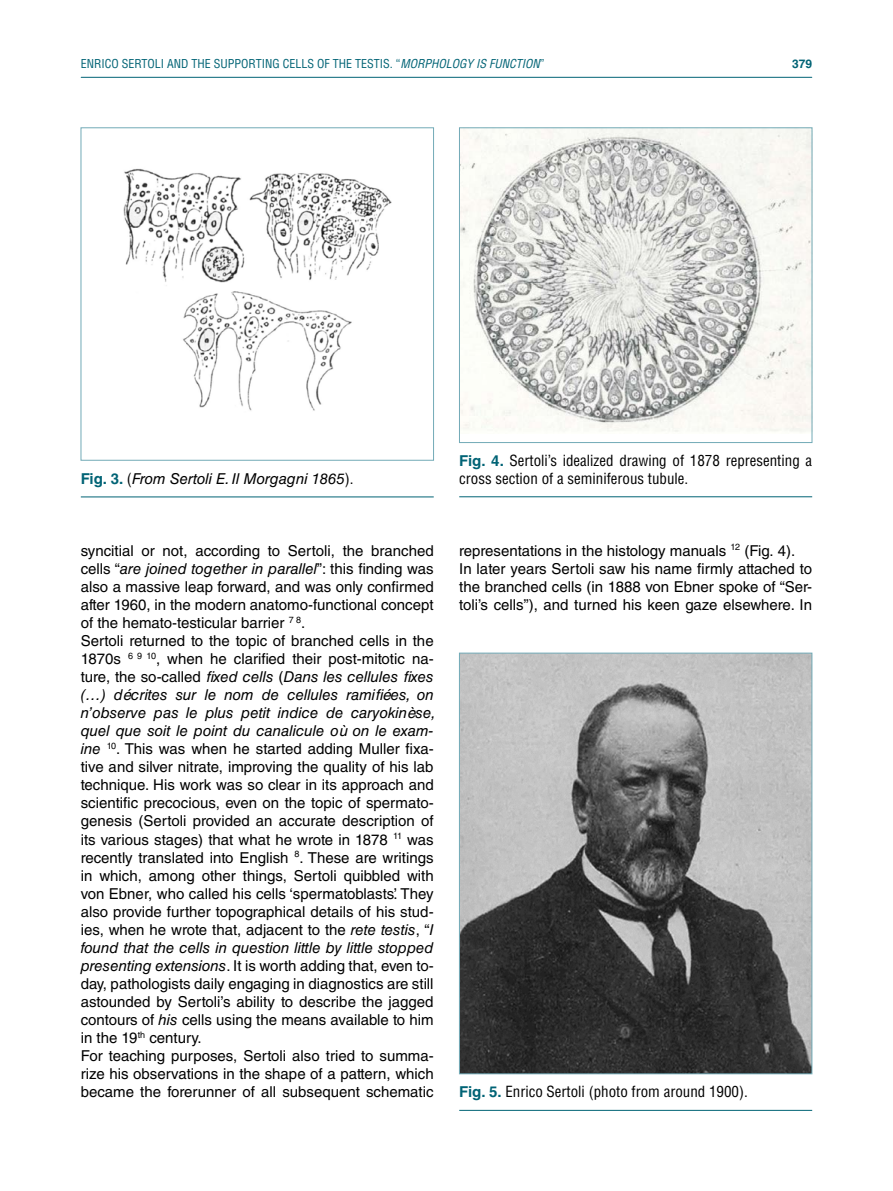
<style>
.page{position:relative;width:893px;height:1191px;background:#fff}
.page>*{position:absolute;margin:0;border:0;box-sizing:border-box;transform-origin:0 0}
.t1{font:15px/18px "Helvetica LT Std";color:#000}
.t2{font:condensed 15px/18px "Helvetica LT Std";color:#000}
.t3{font:italic 15px "Helvetica LT Std";color:#000}
.t4{font:condensed 12px "Helvetica LT Std";color:#006375}
.t5{font:700 12px "Helvetica LT Std";color:#006375}
.s1{font-style:italic}
.s2{font-weight:700;font-style:normal;color:#006375}
.s3{font-style:normal;font-stretch:condensed}
.s4{font-weight:700;font-stretch:normal;color:#006375}
</style>
<div class="page">
<hr style="left:81px;top:77px;width:731px;height:1px;background:#006375">
<img style="left:123px;top:168px;width:269px;height:243px">
<hr style="left:81px;top:496px;width:353px;height:1px;background:#006375">
<img style="left:461px;top:130px;width:349px;height:303px">
<div style="left:459px;top:128px;width:353px;height:315px;border:1px solid #72aab7"></div>
<hr style="left:459px;top:496px;width:353px;height:1px;background:#006375">
<img style="left:461px;top:655px;width:349px;height:417px">
<div style="left:459px;top:653px;width:353px;height:421px;border:1px solid #72aab7"></div>
<hr style="left:459px;top:1110px;width:353px;height:1px;background:#006375">
<p class="t4" style="left:81px;top:56px;width:465px">ENRICO SERTOLI AND THE SUPPORTING CELLS OF THE TESTIS. “<span class="s1">MORPHOLOGY IS FUNCTION</span>”</p>
<p class="t5" style="left:792px;top:57px;width:22px">379</p>
<p class="t3" style="left:81px;top:470px;width:274px"><span class="s2">Fig. 3.</span> <span class="s3">(</span>From Sertoli E. Il Morgagni 1865<span class="s3">).</span></p>
<p class="t2" style="left:459px;top:451px;width:354px"><span class="s4">Fig. 4.</span> Sertoli’s idealized drawing of 1878 representing a cross section of a seminiferous tubule.</p>
<p class="t1" style="left:81px;top:541px;width:356px">syncitial or not, according to Sertoli, the branched cells “<span class="s1">are joined together in parallel</span>”: this finding was also a massive leap forward, and was only confirmed after 1960, in the modern anatomo-functional concept of the hemato-testicular barrier <sup>7</sup> <sup>8</sup>.<br>Sertoli returned to the topic of branched cells in the 1870s <sup>6</sup> <sup>9</sup> <sup>10</sup>, when he clarified their post-mitotic na&shy;ture, the so-called <span class="s1">fixed cells</span> (<span class="s1">Dans les cellules fixes (…) décrites sur le nom de cellules ramifiées, on n’observe pas le plus petit indice de caryokinèse, quel que soit le point du canalicule où on le exam&shy;ine</span> <sup>10</sup>. This was when he started adding Muller fixa&shy;tive and silver nitrate, improving the quality of his lab technique. His work was so clear in its approach and scientific precocious, even on the topic of spermato&shy;genesis (Sertoli provided an accurate description of its various stages) that what he wrote in 1878 <sup>11</sup> was recently translated into English <sup>8</sup>. These are writings in which, among other things, Sertoli quibbled with von Ebner, who called his cells ‘spermatoblasts’. They also provide further topographical details of his stud&shy;ies, when he wrote that, adjacent to the <span class="s1">rete testis</span>, “<span class="s1">I found that the cells in question little by little stopped presenting extensions</span>. It is worth adding that, even to&shy;day, pathologists daily engaging in diagnostics are still astounded by Sertoli’s ability to describe the jagged contours of <span class="s1">his</span> cells using the means available to him in the 19<sup>th</sup> century.<br>For teaching purposes, Sertoli also tried to summa&shy;rize his observations in the shape of a pattern, which became the forerunner of all subsequent schematic</p>
<p class="t1" style="left:459px;top:541px;width:354px">representations in the histology manuals <sup>12</sup> (Fig. 4).<br>In later years Sertoli saw his name firmly attached to the branched cells (in 1888 von Ebner spoke of “Ser&shy;toli’s cells”), and turned his keen gaze elsewhere. In</p>
<p class="t2" style="left:459px;top:1082px;width:290px"><span class="s4">Fig. 5.</span> Enrico Sertoli (photo from around 1900).</p>
</div>
